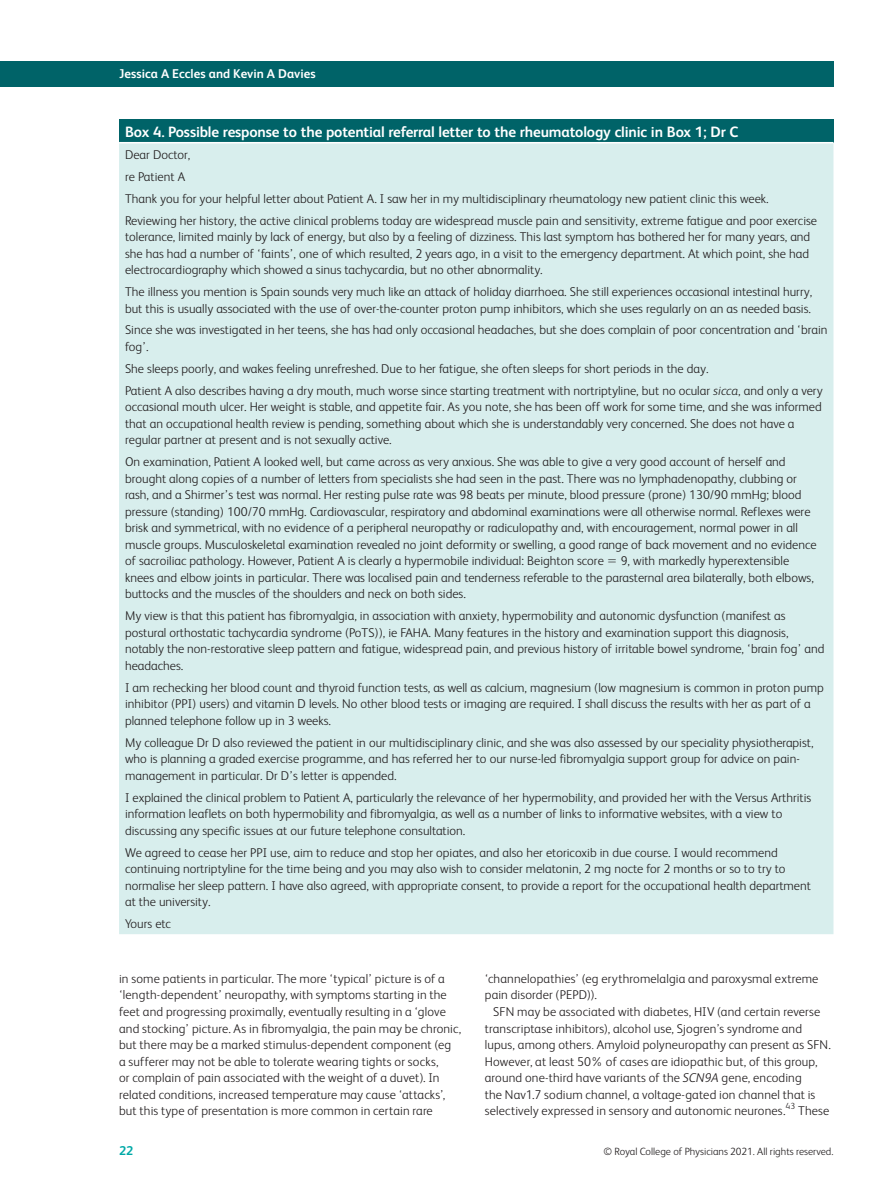
<style>
.page{position:relative;width:893px;height:1191px;background:#fff}
.page>*{position:absolute;margin:0;border:0;box-sizing:border-box;transform-origin:0 0}
.table-wrap_caption_P{font:700 15px "FS Albert";letter-spacing:-.01em;color:#fff}
.tbody_left{font:300 12.75px/16.5px "FS Albert";color:#231f20}
.body_sec_P_noIndent{font:300 12.75px/16.5px "FS Albert";letter-spacing:.01em;color:#231f20}
.body_sec_P_Indent{font:300 12.75px/16.5px "FS Albert";letter-spacing:.01em;color:#231f20}
.t1{font:700 12.75px "FS Albert";letter-spacing:.005em;color:#fff}
.t2{font:700 12.75px "FS Albert";color:#00a9a7}
.t3{font:300 10.5px "FS Albert";color:#231f20}
.body_sec_P_Indent-2{font:300 8.85px "FS Albert";color:#231f20}
.s1{font-style:italic}
</style>
<div class="page">
<div style="left:0;top:62px;width:833px;height:25px;background:#006368"></div>
<div style="left:119px;top:119px;width:714px;height:24px;background:#006368"></div>
<div style="left:119px;top:143px;width:714px;height:791px;background:#d8eeed"></div>
<hr style="left:119px;top:142px;width:714px;height:1px;background:#fff">
<svg style="left:608px;top:560px;width:8px;height:2px"></svg>
<p class="t1" style="left:119px;top:66px;width:198px">Jessica A Eccles and Kevin A Davies</p>
<p class="table-wrap_caption_P" style="left:125px;top:123px;width:615px">Box 4. Possible response to the potential referral letter to the rheumatology clinic in Box 1; Dr C</p>
<p class="tbody_left" style="left:125px;top:146px;width:67px">Dear Doctor,</p>
<p class="tbody_left" style="left:125px;top:168px;width:62px">re Patient A</p>
<p class="tbody_left" style="left:125px;top:190px;width:645px">Thank you for your helpful letter about Patient A. I saw her in my multidisciplinary rheumatology new patient clinic this week.</p>
<p class="tbody_left" style="left:125px;top:212px;width:694px">Reviewing her history, the active clinical problems today are widespread muscle pain and sensitivity, extreme fatigue and poor exercise tolerance, limited mainly by lack of energy, but also by a feeling of dizziness. This last symptom has bothered her for many years, and she has had a number of ‘faints’, one of which resulted, 2 years ago, in a visit to the emergency department. At which point, she had electrocardiography which showed a sinus tachycardia, but no other abnormality.</p>
<p class="tbody_left" style="left:125px;top:283px;width:689px">The illness you mention is Spain sounds very much like an attack of holiday diarrhoea. She still experiences occasional intestinal hurry, but this is usually associated with the use of over-the-counter proton pump inhibitors, which she uses regularly on an as needed basis.</p>
<p class="tbody_left" style="left:125px;top:322px;width:704px">Since she was investigated in her teens, she has had only occasional headaches, but she does complain of poor concentration and ‘brain fog’.</p>
<p class="tbody_left" style="left:125px;top:360px;width:585px">She sleeps poorly, and wakes feeling unrefreshed. Due to her fatigue, she often sleeps for short periods in the day.</p>
<p class="tbody_left" style="left:125px;top:382px;width:699px">Patient A also describes having a dry mouth, much worse since starting treatment with nortriptyline, but no ocular <span class="s1">sicca</span>, and only a very occasional mouth ulcer. Her weight is stable, and appetite fair. As you note, she has been off work for some time, and she was informed that an occupational health review is pending, something about which she is understandably very concerned. She does not have a regular partner at present and is not sexually active.</p>
<p class="tbody_left" style="left:125px;top:453px;width:693px">On examination, Patient A looked well, but came across as very anxious. She was able to give a very good account of herself and brought along copies of a number of letters from specialists she had seen in the past. There was no lymphadenopathy, clubbing or rash, and a Shirmer’s test was normal. Her resting pulse rate was 98 beats per minute, blood pressure (prone) 130/90 mmHg; blood pressure (standing) 100/70 mmHg. Cardiovascular, respiratory and abdominal examinations were all otherwise normal. Reflexes were brisk and symmetrical, with no evidence of a peripheral neuropathy or radiculopathy and, with encouragement, normal power in all muscle groups. Musculoskeletal examination revealed no joint deformity or swelling, a good range of back movement and no evidence of sacroiliac pathology. However, Patient A is clearly a hypermobile individual: Beighton score</p>
<p class="tbody_left" style="left:125px;top:552px;width:690px;text-indent:496px">9, with markedly hyperextensible knees and elbow joints in particular. There was localised pain and tenderness referable to the parasternal area bilaterally, both elbows, buttocks and the muscles of the shoulders and neck on both sides.</p>
<p class="tbody_left" style="left:125px;top:607px;width:701px">My view is that this patient has fibromyalgia, in association with anxiety, hypermobility and autonomic dysfunction (manifest as postural orthostatic tachycardia syndrome (PoTS)), ie FAHA. Many features in the history and examination support this diagnosis, notably the non-restorative sleep pattern and fatigue, widespread pain, and previous history of irritable bowel syndrome, ‘brain fog’ and headaches.</p>
<p class="tbody_left" style="left:125px;top:679px;width:700px">I am rechecking her blood count and thyroid function tests, as well as calcium, magnesium (low magnesium is common in proton pump inhibitor (PPI) users) and vitamin D levels. No other blood tests or imaging are required. I shall discuss the results with her as part of a planned telephone follow up in 3 weeks.</p>
<p class="tbody_left" style="left:125px;top:734px;width:690px">My colleague Dr D also reviewed the patient in our multidisciplinary clinic, and she was also assessed by our speciality physiotherapist, who is planning a graded exercise programme, and has referred her to our nurse-led fibromyalgia support group for advice on pain&shy;management in particular. Dr D’s letter is appended.</p>
<p class="tbody_left" style="left:125px;top:789px;width:688px">I explained the clinical problem to Patient A, particularly the relevance of her hypermobility, and provided her with the Versus Arthritis information leaflets on both hypermobility and fibromyalgia, as well as a number of links to informative websites, with a view to discussing any specific issues at our future telephone consultation.</p>
<p class="tbody_left" style="left:125px;top:844px;width:687px">We agreed to cease her PPI use, aim to reduce and stop her opiates, and also her etoricoxib in due course. I would recommend continuing nortriptyline for the time being and you may also wish to consider melatonin, 2 mg nocte for 2 months or so to try to normalise her sleep pattern. I have also agreed, with appropriate consent, to provide a report for the occupational health department at the university.</p>
<p class="tbody_left" style="left:125px;top:915px;width:47px">Yours etc</p>
<p class="body_sec_P_noIndent" style="left:119px;top:970px;width:344px">in some patients in particular. The more ‘typical’ picture is of a ‘length-dependent’ neuropathy, with symptoms starting in the feet and progressing proximally, eventually resulting in a ‘glove and stocking’ picture. As in fibromyalgia, the pain may be chronic, but there may be a marked stimulus-dependent component (eg<br>a sufferer may not be able to tolerate wearing tights or socks,<br>or complain of pain associated with the weight of a duvet). In related conditions, increased temperature may cause ‘attacks’, but this type of presentation is more common in certain rare</p>
<p class="body_sec_P_noIndent" style="left:485px;top:970px;width:335px">‘channelopathies’ (eg erythromelalgia and paroxysmal extreme pain disorder (PEPD)).</p>
<p class="body_sec_P_Indent" style="left:485px;top:1003px;width:348px;text-indent:9px">SFN may be associated with diabetes, HIV (and certain reverse transcriptase inhibitors), alcohol use, Sjogren’s syndrome and lupus, among others<span class="s1">.</span> Amyloid polyneuropathy can present as SFN.<br>However, at least 50% of cases are idiopathic but, of this group, around one-third have variants of the <span class="s1">SCN9A</span> gene, encoding<br>the Nav1.7 sodium channel, a voltage-gated ion channel that is selectively expressed in sensory and autonomic neurones.</p>
<p class="body_sec_P_Indent-2" style="left:785px;top:1101px;width:11px">43</p>
<p class="body_sec_P_Indent" style="left:798px;top:1102px;width:33px">These</p>
<p class="t2" style="left:119px;top:1143px;width:16px">22</p>
<p class="t3" style="left:604px;top:1145px;width:231px">© Royal College of Physicians 2021. All rights reserved.</p>
</div>
